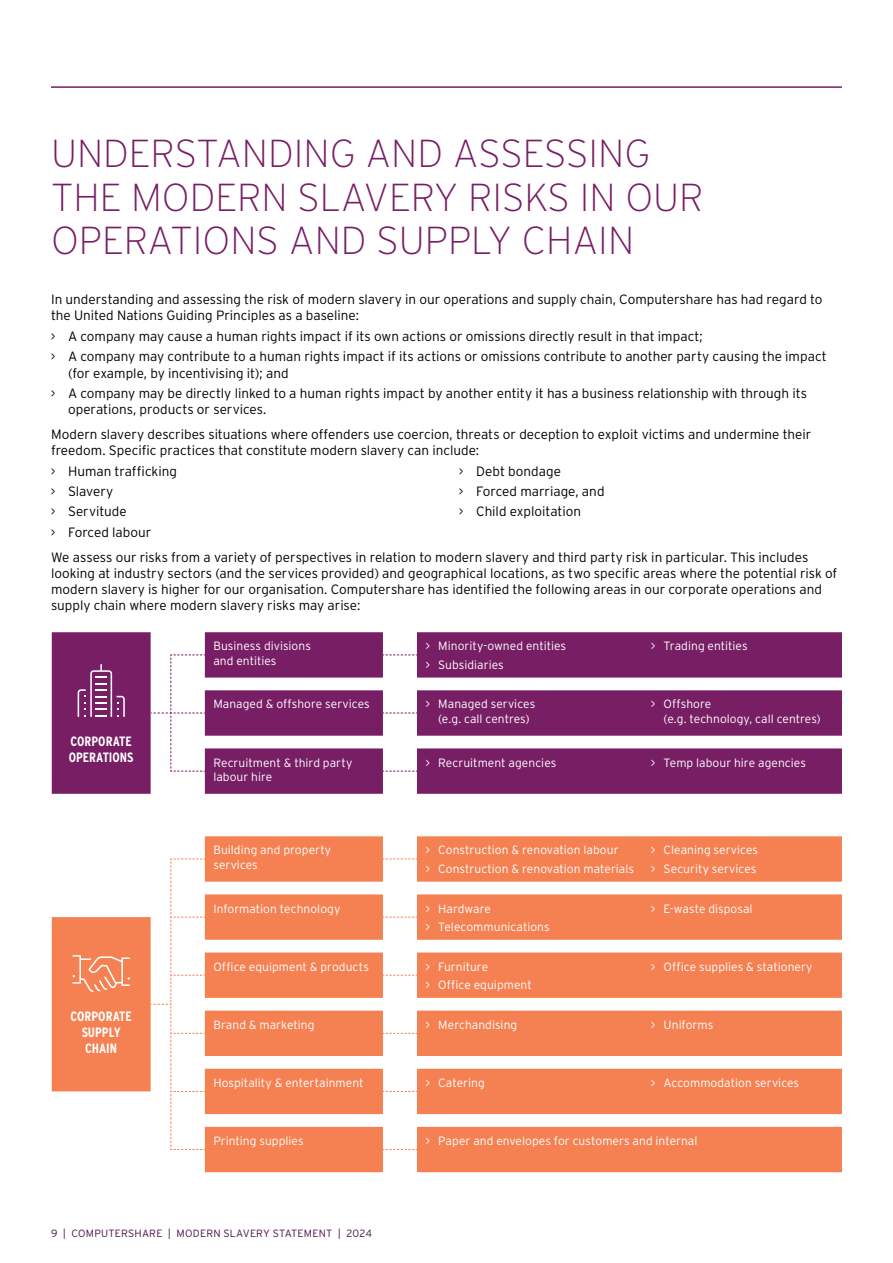
<style>
.page{position:relative;width:893px;height:1263px;background:#fff}
.page>*{position:absolute;margin:0;border:0;box-sizing:border-box;transform-origin:0 0}
.Large_Title{font:200 39px/43.5px "Interstate";color:#781e65}
.Body_Text{font:300 13.5px/16.2px "Interstate";color:#000}
.Body_Text_Heading_medium{font:700 13.5px/16.2px "Interstate Condensed";color:#fff}
.Body_Text_8pt{font:300 12px/14.4px "Interstate";letter-spacing:.005em;color:#fff}
.t1{font:300 10.5px "Interstate";letter-spacing:.015em;color:#49134c}
.s1{font-family:"Interstate Condensed"}
</style>
<div class="page">
<svg style="left:52px;top:632px;width:790px;height:162px;fill:#781e65"></svg>
<svg style="left:52px;top:836px;width:790px;height:336px;fill:#f58153"></svg>
<svg style="left:383px;top:654px;width:34px;height:1px"></svg>
<svg style="left:383px;top:713px;width:34px;height:1px"></svg>
<svg style="left:383px;top:771px;width:34px;height:1px"></svg>
<svg style="left:383px;top:859px;width:34px;height:1px"></svg>
<svg style="left:383px;top:917px;width:34px;height:1px"></svg>
<svg style="left:383px;top:975px;width:34px;height:1px"></svg>
<svg style="left:383px;top:1033px;width:34px;height:1px"></svg>
<svg style="left:383px;top:1091px;width:34px;height:1px"></svg>
<svg style="left:383px;top:1149px;width:34px;height:1px"></svg>
<svg style="left:151px;top:654px;width:55px;height:118px"></svg>
<svg style="left:151px;top:858px;width:55px;height:292px"></svg>
<svg style="left:78px;top:664px;width:47px;height:53px;background:#904781"></svg>
<svg style="left:73px;top:955px;width:57px;height:37px;background:#f69771"></svg>
<hr style="left:51px;top:86px;width:791px;height:2px;background:#781e65">
<p class="Large_Title" style="left:51px;top:132px;width:654px">UNDERSTANDING AND ASSESSING<br>THE MODERN SLAVERY RISKS IN OUR<br>OPERATIONS AND SUPPLY CHAIN</p>
<p class="Body_Text" style="left:51px;top:291px;width:773px">In understanding and assessing the risk of modern slavery in our operations and supply chain, Computershare has had regard to the United Nations Guiding Principles as a baseline:</p>
<p class="Body_Text" style="left:51px;top:328px;width:653px"><span class="s1">&gt;</span> A company may cause a human rights impact if its own actions or omissions directly result in that impact;</p>
<p class="Body_Text" style="left:68px;top:348px;width:760px;text-indent:-17px"><span class="s1">&gt;</span> A company may contribute to a human rights impact if its actions or omissions contribute to another party causing the impact (for example, by incentivising it); and</p>
<p class="Body_Text" style="left:68px;top:385px;width:740px;text-indent:-17px"><span class="s1">&gt;</span> A company may be directly linked to a human rights impact by another entity it has a business relationship with through its operations, products or services.</p>
<p class="Body_Text" style="left:51px;top:426px;width:762px">Modern slavery describes situations where offenders use coercion, threats or deception to exploit victims and undermine their freedom. Specific practices that constitute modern slavery can include:</p>
<p class="Body_Text" style="left:51px;top:463px;width:127px"><span class="s1">&gt;</span> Human trafficking</p>
<p class="Body_Text" style="left:51px;top:483px;width:64px"><span class="s1">&gt;</span> Slavery</p>
<p class="Body_Text" style="left:51px;top:503px;width:77px"><span class="s1">&gt;</span> Servitude</p>
<p class="Body_Text" style="left:51px;top:524px;width:102px"><span class="s1">&gt;</span> Forced labour</p>
<p class="Body_Text" style="left:459px;top:463px;width:103px"><span class="s1">&gt;</span> Debt bondage</p>
<p class="Body_Text" style="left:459px;top:483px;width:147px"><span class="s1">&gt;</span> Forced marriage, and</p>
<p class="Body_Text" style="left:459px;top:503px;width:123px"><span class="s1">&gt;</span> Child exploitation</p>
<p class="Body_Text" style="left:51px;top:549px;width:788px">We assess our risks from a variety of perspectives in relation to modern slavery and third party risk in particular. This includes looking at industry sectors (and the services provided) and geographical locations, as two specific areas where the potential risk of modern slavery is higher for our organisation. Computershare has identified the following areas in our corporate operations and supply chain where modern slavery risks may arise:</p>
<p class="Body_Text_Heading_medium" style="left:69px;top:733px;width:66px">CORPORATE<br>OPERATIONS</p>
<p class="Body_Text_Heading_medium" style="left:70px;top:1008px;width:63px;text-align:center">CORPORATE<br>SUPPLY<br>CHAIN</p>
<p class="Body_Text_8pt" style="left:213px;top:639px;width:99px">Business divisions and entities</p>
<p class="Body_Text_8pt" style="left:425px;top:639px;width:142px">&gt; Minority‑owned entities</p>
<p class="Body_Text_8pt" style="left:425px;top:657px;width:80px">&gt; Subsidiaries</p>
<p class="Body_Text_8pt" style="left:651px;top:639px;width:98px">&gt; Trading entities</p>
<p class="Body_Text_8pt" style="left:213px;top:697px;width:158px">Managed &amp; offshore services</p>
<p class="Body_Text_8pt" style="left:425px;top:697px;width:111px;text-align:center">&gt; Managed services (e.g. call centres)</p>
<p class="Body_Text_8pt" style="left:664px;top:697px;width:159px;text-indent:-13px">&gt; Offshore<br>(e.g. technology, call centres)</p>
<p class="Body_Text_8pt" style="left:213px;top:755px;width:141px">Recruitment &amp; third party labour hire</p>
<p class="Body_Text_8pt" style="left:425px;top:755px;width:132px">&gt; Recruitment agencies</p>
<p class="Body_Text_8pt" style="left:651px;top:755px;width:157px">&gt; Temp labour hire agencies</p>
<p class="Body_Text_8pt" style="left:213px;top:843px;width:119px">Building and property services</p>
<p class="Body_Text_8pt" style="left:425px;top:843px;width:195px">&gt; Construction &amp; renovation labour</p>
<p class="Body_Text_8pt" style="left:425px;top:861px;width:210px">&gt; Construction &amp; renovation materials</p>
<p class="Body_Text_8pt" style="left:651px;top:843px;width:109px">&gt; Cleaning services</p>
<p class="Body_Text_8pt" style="left:651px;top:861px;width:107px">&gt; Security services</p>
<p class="Body_Text_8pt" style="left:213px;top:901px;width:129px">Information technology</p>
<p class="Body_Text_8pt" style="left:425px;top:901px;width:67px">&gt; Hardware</p>
<p class="Body_Text_8pt" style="left:425px;top:920px;width:126px">&gt; Telecommunications</p>
<p class="Body_Text_8pt" style="left:651px;top:901px;width:103px">&gt; E‑waste disposal</p>
<p class="Body_Text_8pt" style="left:213px;top:959px;width:157px">Office equipment &amp; products</p>
<p class="Body_Text_8pt" style="left:425px;top:959px;width:64px">&gt; Furniture</p>
<p class="Body_Text_8pt" style="left:425px;top:978px;width:108px">&gt; Office equipment</p>
<p class="Body_Text_8pt" style="left:651px;top:959px;width:163px">&gt; Office supplies &amp; stationery</p>
<p class="Body_Text_8pt" style="left:213px;top:1017px;width:103px">Brand &amp; marketing</p>
<p class="Body_Text_8pt" style="left:425px;top:1017px;width:93px">&gt; Merchandising</p>
<p class="Body_Text_8pt" style="left:651px;top:1017px;width:64px">&gt; Uniforms</p>
<p class="Body_Text_8pt" style="left:213px;top:1075px;width:152px">Hospitality &amp; entertainment</p>
<p class="Body_Text_8pt" style="left:425px;top:1075px;width:61px">&gt; Catering</p>
<p class="Body_Text_8pt" style="left:651px;top:1075px;width:150px">&gt; Accommodation services</p>
<p class="Body_Text_8pt" style="left:213px;top:1133px;width:92px">Printing supplies</p>
<p class="Body_Text_8pt" style="left:425px;top:1133px;width:273px">&gt; Paper and envelopes for customers and internal</p>
<p class="t1" style="left:51px;top:1228px;width:322px">9 | COMPUTERSHARE | MODERN SLAVERY STATEMENT | 2024</p>
</div>
